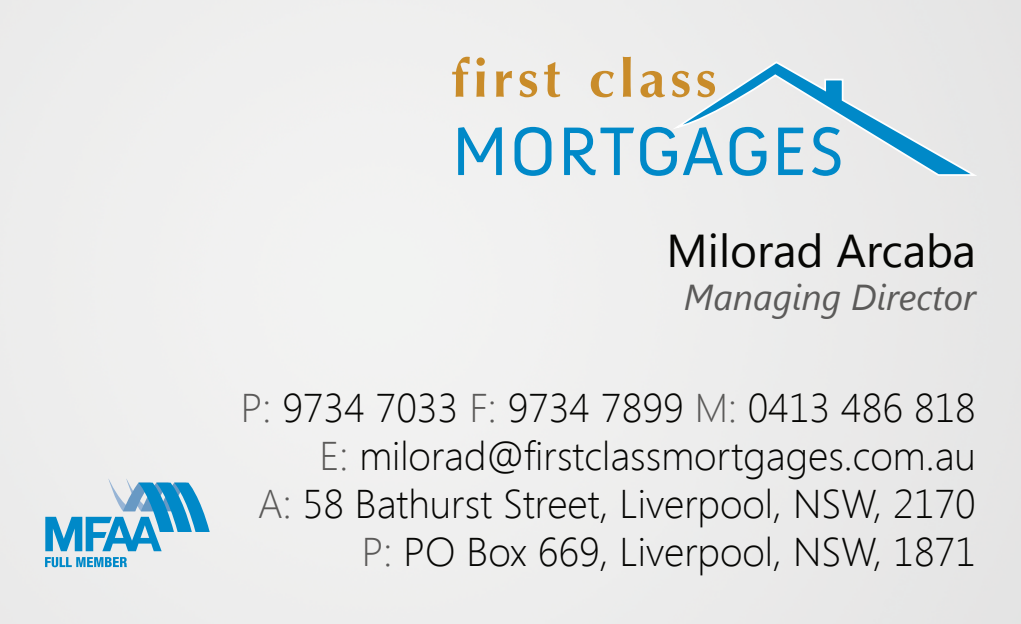
<style>
.page{position:relative;width:1021px;height:624px;background:#fff}
.page>*{position:absolute;margin:0;border:0;box-sizing:border-box;transform-origin:0 0}
.t1{font:46px "Segoe UI";color:#060604}
.t2{font:300 40px/48px "Segoe UI";color:#060604;text-align:right}
.t3{font:italic 36px "Segoe UI";color:#5b5a59}
.s1{color:#5b5a59}
</style>
<div class="page">
<svg style="left:45px;top:478px;width:165px;height:73px"></svg>
<svg style="left:45px;top:557px;width:82px;height:10px"></svg>
<svg style="left:668px;top:60px;width:312px;height:117px"></svg>
<svg style="left:452px;top:57px;width:18px;height:40px"></svg>
<svg style="left:476px;top:57px;width:9px;height:40px"></svg>
<svg style="left:496px;top:71px;width:16px;height:26px"></svg>
<svg style="left:519px;top:71px;width:18px;height:26px"></svg>
<svg style="left:544px;top:62px;width:16px;height:35px"></svg>
<svg style="left:590px;top:71px;width:24px;height:26px"></svg>
<svg style="left:622px;top:57px;width:9px;height:40px"></svg>
<svg style="left:640px;top:71px;width:25px;height:26px"></svg>
<svg style="left:672px;top:71px;width:17px;height:26px"></svg>
<svg style="left:697px;top:71px;width:18px;height:26px"></svg>
<svg style="left:458px;top:127px;width:44px;height:48px"></svg>
<svg style="left:514px;top:127px;width:37px;height:49px"></svg>
<svg style="left:564px;top:128px;width:70px;height:47px"></svg>
<svg style="left:640px;top:127px;width:37px;height:49px"></svg>
<svg style="left:683px;top:127px;width:39px;height:48px"></svg>
<svg style="left:729px;top:127px;width:37px;height:49px"></svg>
<svg style="left:778px;top:128px;width:25px;height:47px"></svg>
<svg style="left:812px;top:127px;width:28px;height:49px"></svg>
<p class="t1" style="left:666px;top:218px;width:311px">Milorad Arcaba</p>
<p class="t3" style="left:684px;top:272px;width:293px">Managing Director</p>
<p class="t2" style="left:241px;top:382px;width:736px"><span class="s1">P:</span> 9734 7033 <span class="s1">F:</span> 9734 7899 <span class="s1">M:</span> 0413 486 818<br><span class="s1">E:</span> milorad@firstclassmortgages.com.au<br><span class="s1">A:</span> 58 Bathurst Street, Liverpool, NSW, 2170<br><span class="s1">P:</span> PO Box 669, Liverpool, NSW, 1871</p>
</div>
